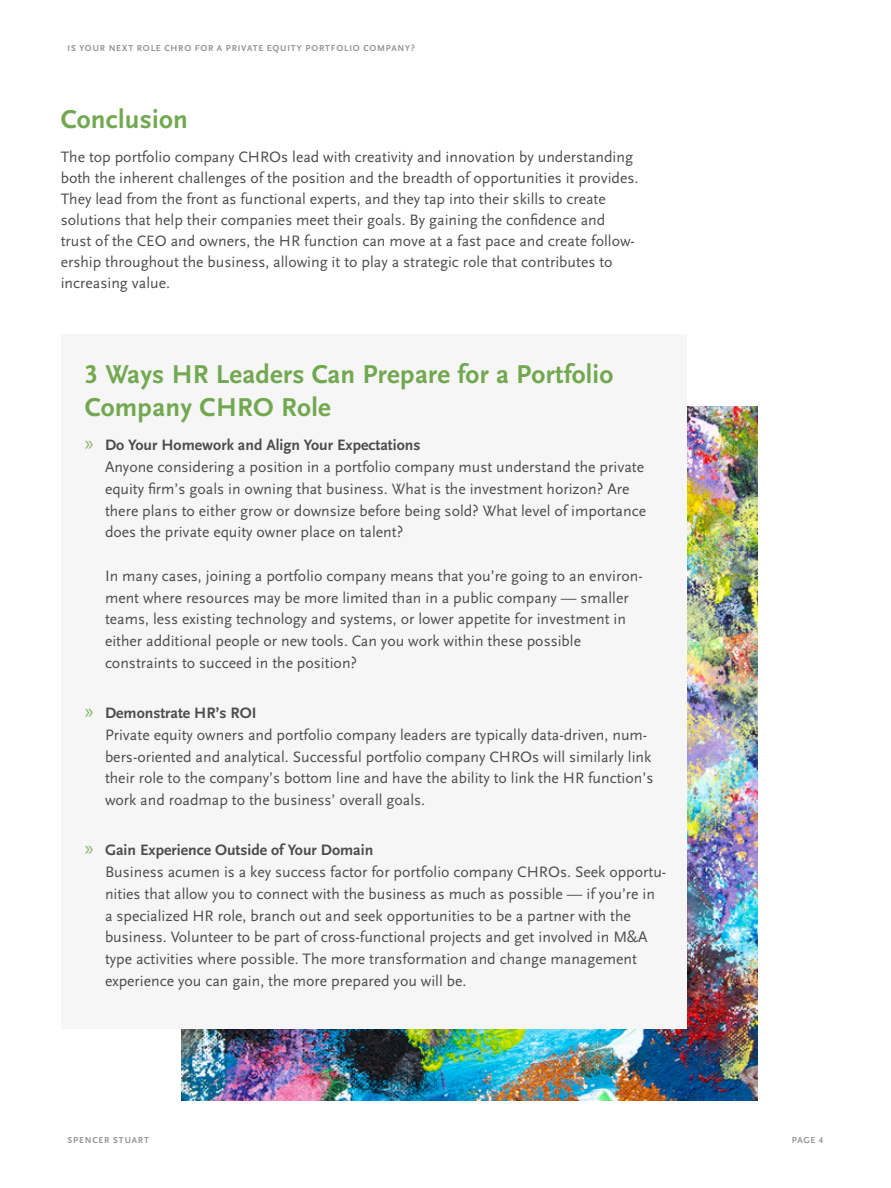
<style>
.page{position:relative;width:891px;height:1188px;background:#fff}
.page>*{position:absolute;margin:0;border:0;box-sizing:border-box;transform-origin:0 0}
.t1{font:700 27px/32.4px "Scala Sans Pro";letter-spacing:.01em;color:#71a850}
.t2{font:15.75px/21.8px "Scala Sans Pro";color:#4d4d4f}
.t3{font:700 9px "Scala Sans Pro";letter-spacing:.09em;color:#939598}
.s1{font-family:"Myriad Pro";font-size:21px;color:#86b56a}
.s2{font-weight:700}
</style>
<div class="page">
<img style="left:181px;top:406px;width:577px;height:694px">
<div style="left:62px;top:334px;width:625px;height:694px;background:#f6f6f6"></div>
<p class="t3" style="left:68px;top:43px;width:349px">IS YOUR NEXT ROLE CHRO FOR A PRIVATE EQUITY PORTFOLIO COMPANY?</p>
<h1 class="t1" style="left:61px;top:103px;width:129px">Conclusion</h1>
<p class="t2" style="left:61px;top:146px;width:579px;line-height:21px">The top portfolio company CHROs lead with creativity and innovation by understanding both the inherent challenges of the position and the breadth of opportunities it provides.<br>They lead from the front as functional experts, and they tap into their skills to create solutions that help their companies meet their goals. By gaining the confidence and trust of the CEO and owners, the HR function can move at a fast pace and create follow&shy;ership throughout the business, allowing it to play a strategic role that contributes to increasing value.</p>
<h1 class="t1" style="left:85px;top:359px;width:530px">3 Ways HR Leaders Can Prepare for a Portfolio<br>Company CHRO Role</h1>
<p class="t2" style="left:105px;top:434px;width:543px;text-indent:-20px"><span class="s1">»</span> <span class="s2">Do Your Homework and Align Your Expectations<br></span>Anyone considering a position in a portfolio company must understand the private equity firm’s goals in owning that business. What is the investment horizon? Are there plans to either grow or downsize before being sold? What level of importance does the private equity owner place on talent?</p>
<p class="t2" style="left:105px;top:565px;width:539px">In many cases, joining a portfolio company means that you’re going to an environ&shy;ment where resources may be more limited than in a public company — smaller teams, less existing technology and systems, or lower appetite for investment in either additional people or new tools. Can you work within these possible constraints to succeed in the position?</p>
<p class="t2" style="left:105px;top:702px;width:550px;text-indent:-20px"><span class="s1">»</span> <span class="s2">Demonstrate HR’s ROI<br></span>Private equity owners and portfolio company leaders are typically data-driven, num&shy;bers-oriented and analytical. Successful portfolio company CHROs will similarly link their role to the company’s bottom line and have the ability to link the HR function’s work and roadmap to the business’ overall goals.</p>
<p class="t2" style="left:105px;top:839px;width:563px;text-indent:-20px"><span class="s1">»</span> <span class="s2">Gain Experience Outside of Your Domain<br></span>Business acumen is a key success factor for portfolio company CHROs. Seek opportu&shy;nities that allow you to connect with the business as much as possible — if you’re in a specialized HR role, branch out and seek opportunities to be a partner with the business. Volunteer to be part of cross-functional projects and get involved in M&amp;A type activities where possible. The more transformation and change management experience you can gain, the more prepared you will be.</p>
<p class="t3" style="left:68px;top:1135px;width:83px">SPENCER STUART</p>
<p class="t3" style="left:792px;top:1135px;width:33px">PAGE 4</p>
</div>
